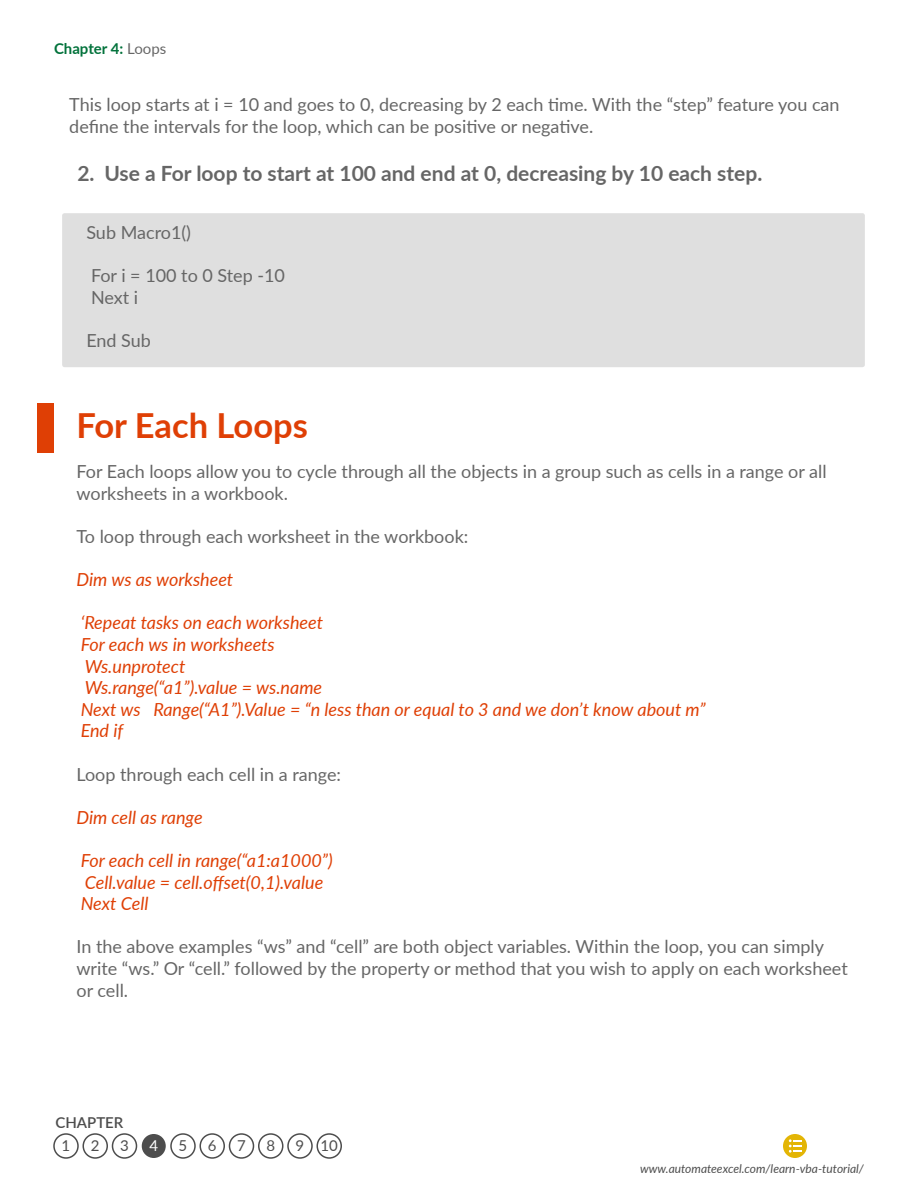
<style>
.page{position:relative;width:918px;height:1188px;background:#fff}
.page>*{position:absolute;margin:0;border:0;box-sizing:border-box;transform-origin:0 0}
.t1{font:700 34.5px "Lato";color:#df3f05}
.t2{font:700 21px "Lato";color:#666}
.t3{font:18px/21.6px "Lato";color:#666}
.t4{font:italic 18px/21.6px "Lato";color:#df3f05}
.t5{font:700 15px "Lato";color:#02723b}
.t6{font:15px "Lato";color:#4d4d4d}
.t7{font:600 15px "Lato";color:#4d4d4d}
.t8{font:15px "Lato";color:#fff}
.t9{font:italic 12px "Lato";color:#4d4d4d}
.s1{font-weight:400;color:#666}
</style>
<div class="page">
<div style="left:53px;top:1133px;width:26px;height:26px;border:2px solid #4d4d4d;border-radius:50%"></div>
<div style="left:82px;top:1133px;width:26px;height:26px;border:2px solid #4d4d4d;border-radius:50%"></div>
<div style="left:112px;top:1133px;width:25px;height:26px;border:2px solid #4d4d4d;border-radius:50%"></div>
<div style="left:142px;top:1134px;width:24px;height:24px;background:#4d4d4d;border-radius:50%"></div>
<div style="left:170px;top:1133px;width:26px;height:26px;border:2px solid #4d4d4d;border-radius:50%"></div>
<div style="left:200px;top:1133px;width:25px;height:26px;border:2px solid #4d4d4d;border-radius:50%"></div>
<div style="left:229px;top:1133px;width:25px;height:26px;border:2px solid #4d4d4d;border-radius:50%"></div>
<div style="left:258px;top:1133px;width:26px;height:26px;border:2px solid #4d4d4d;border-radius:50%"></div>
<div style="left:287px;top:1133px;width:26px;height:26px;border:2px solid #4d4d4d;border-radius:50%"></div>
<div style="left:316px;top:1133px;width:26px;height:26px;border:2px solid #4d4d4d;border-radius:50%"></div>
<div style="left:783px;top:1134px;width:24px;height:24px;background:#e3b505;border-radius:50%"></div>
<svg style="left:789px;top:1139px;width:12px;height:14px"></svg>
<div style="left:62px;top:213px;width:803px;height:154px;background:#dfdfdf;border-radius:3px"></div>
<div style="left:37px;top:403px;width:17px;height:50px;background:#df3f05"></div>
<p class="t5" style="left:54px;top:37px;width:114px">Chapter 4: <span class="s1">Loops</span></p>
<p class="t3" style="left:69px;top:93px;width:772px">This loop starts at i = 10 and goes to 0, decreasing by 2 each time. With the “step” feature you can define the intervals for the loop, which can be positive or negative.</p>
<p class="t2" style="left:77px;top:158px;width:686px">2. Use a For loop to start at 100 and end at 0, decreasing by 10 each step.</p>
<p class="t3" style="left:86px;top:221px;width:106px">Sub Macro1()</p>
<p class="t3" style="left:91px;top:264px;width:196px">For i = 100 to 0 Step -10<br>Next i</p>
<p class="t3" style="left:86px;top:329px;width:66px">End Sub</p>
<h1 class="t1" style="left:76px;top:400px;width:233px">For Each Loops</h1>
<p class="t3" style="left:76px;top:460px;width:752px">For Each loops allow you to cycle through all the objects in a group such as cells in a range or all worksheets in a workbook.</p>
<p class="t3" style="left:76px;top:525px;width:393px">To loop through each worksheet in the workbook:</p>
<p class="t4" style="left:76px;top:568px;width:158px">Dim ws as worksheet</p>
<p class="t4" style="left:81px;top:611px;width:626px">‘Repeat tasks on each worksheet<br>For each ws in worksheets<br>Ws.unprotect<br>Ws.range(“a1”).value = ws.name<br>Next ws Range(“A1”).Value = “n less than or equal to 3 and we don’t know about m”<br>End if</p>
<p class="t3" style="left:76px;top:762px;width:266px">Loop through each cell in a range:</p>
<p class="t4" style="left:76px;top:806px;width:128px">Dim cell as range</p>
<p class="t4" style="left:81px;top:849px;width:254px">For each cell in range(“a1:a1000”)<br>Cell.value = cell.offset(0,1).value<br>Next Cell</p>
<p class="t3" style="left:76px;top:935px;width:773px">In the above examples “ws” and “cell” are both object variables. Within the loop, you can simply write “ws.” Or “cell.” followed by the property or method that you wish to apply on each worksheet or cell.</p>
<p class="t7" style="left:55px;top:1112px;width:69px">CHAPTER</p>
<p class="t6" style="left:62px;top:1135px;width:10px">1</p>
<p class="t6" style="left:91px;top:1135px;width:10px">2</p>
<p class="t6" style="left:120px;top:1135px;width:10px">3</p>
<p class="t8" style="left:149px;top:1135px;width:10px">4</p>
<p class="t6" style="left:179px;top:1135px;width:10px">5</p>
<p class="t6" style="left:208px;top:1135px;width:10px">6</p>
<p class="t6" style="left:237px;top:1135px;width:10px">7</p>
<p class="t6" style="left:266px;top:1135px;width:10px">8</p>
<p class="t6" style="left:296px;top:1135px;width:44px">9 10</p>
<p class="t9" style="left:640px;top:1160px;width:225px">www.automateexcel.com/learn-vba-tutorial/</p>
</div>
